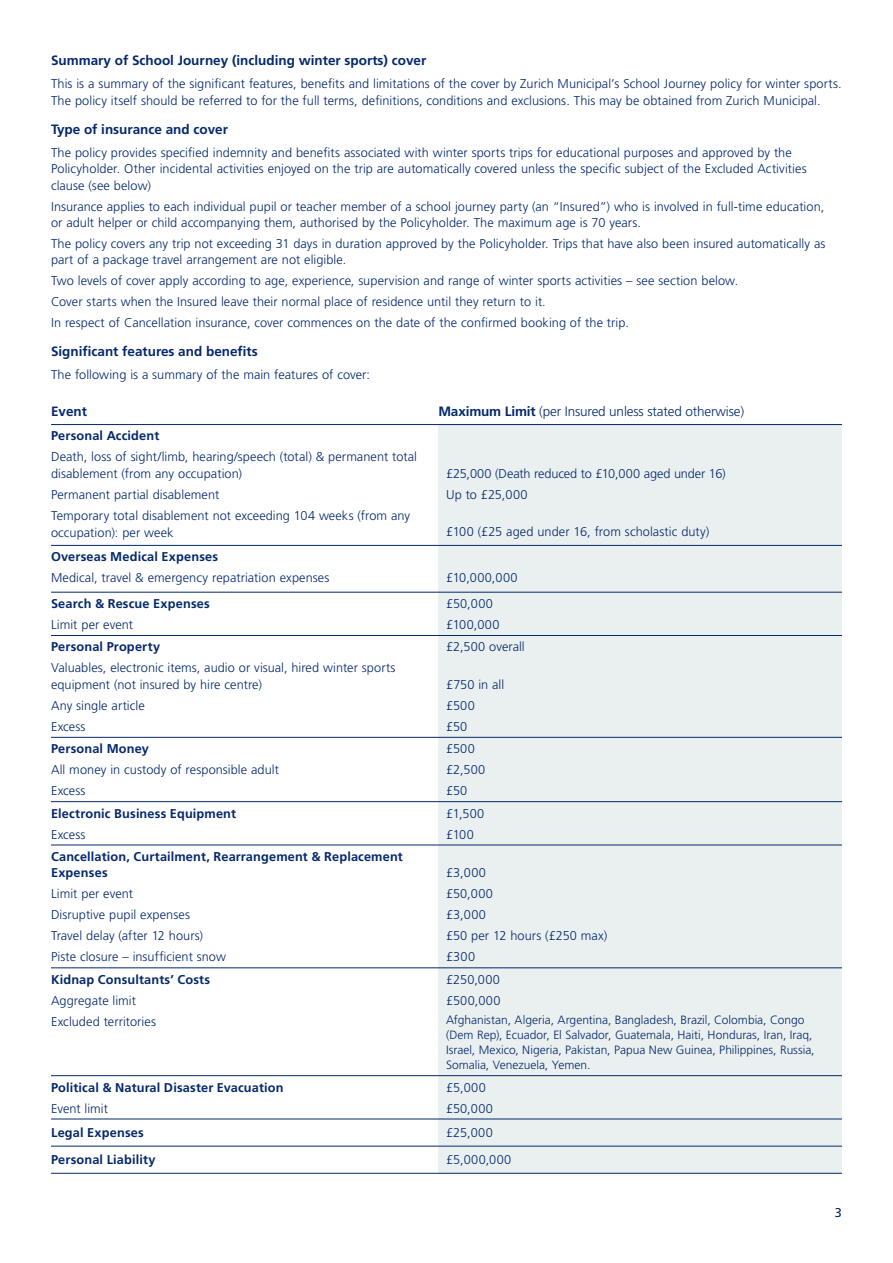
<style>
.page{position:relative;width:893px;height:1263px;background:#fff}
.page>*{position:absolute;margin:0;border:0;box-sizing:border-box;transform-origin:0 0}
.t1{font:700 13.5px "Frutiger LT Std";color:#04286b}
.t2{font:300 13.5px "Frutiger LT Std";letter-spacing:-.01em;color:#04286b}
.t3{font:300 12.75px/21px "Frutiger LT Std";letter-spacing:.005em;color:#04286b}
.t4{font:700 12.75px/16.5px "Frutiger LT Std";letter-spacing:.01em;color:#04286b}
.t5{font:300 12.75px/21px "Frutiger LT Std";letter-spacing:.03em;color:#04286b}
.t6{font:12.75px "Frutiger LT Std";color:#04286b}
.t7{font:300 12px/15px "Frutiger LT Std";color:#04286b}
.s1{font-weight:700}
</style>
<div class="page">
<div style="left:438px;top:425px;width:404px;height:748px;background:#eaf0f0"></div>
<hr style="left:51px;top:424px;width:387px;height:1px;background:#04286b">
<hr style="left:438px;top:424px;width:404px;height:1px;background:#04286b">
<hr style="left:51px;top:545px;width:387px;height:1px;background:#04286b">
<hr style="left:438px;top:545px;width:404px;height:1px;background:#04286b">
<hr style="left:51px;top:592px;width:387px;height:1px;background:#04286b">
<hr style="left:438px;top:592px;width:404px;height:1px;background:#04286b">
<hr style="left:51px;top:635px;width:387px;height:1px;background:#04286b">
<hr style="left:438px;top:635px;width:404px;height:1px;background:#04286b">
<hr style="left:51px;top:737px;width:387px;height:1px;background:#04286b">
<hr style="left:438px;top:737px;width:404px;height:1px;background:#04286b">
<hr style="left:51px;top:801px;width:387px;height:1px;background:#04286b">
<hr style="left:438px;top:801px;width:404px;height:1px;background:#04286b">
<hr style="left:51px;top:845px;width:387px;height:1px;background:#04286b">
<hr style="left:438px;top:845px;width:404px;height:1px;background:#04286b">
<hr style="left:51px;top:967px;width:387px;height:1px;background:#04286b">
<hr style="left:438px;top:967px;width:404px;height:1px;background:#04286b">
<hr style="left:51px;top:1075px;width:387px;height:1px;background:#04286b">
<hr style="left:438px;top:1075px;width:404px;height:1px;background:#04286b">
<hr style="left:51px;top:1118px;width:387px;height:1px;background:#04286b">
<hr style="left:438px;top:1118px;width:404px;height:1px;background:#04286b">
<hr style="left:51px;top:1146px;width:387px;height:1px;background:#04286b">
<hr style="left:438px;top:1146px;width:404px;height:1px;background:#04286b">
<hr style="left:51px;top:1173px;width:387px;height:1px;background:#04286b">
<hr style="left:438px;top:1173px;width:404px;height:1px;background:#04286b">
<p class="t1" style="left:51px;top:53px;width:377px">Summary of School Journey (including winter sports) cover</p>
<p class="t3" style="left:51px;top:76px;width:792px;line-height:16.5px">This is a summary of the significant features, benefits and limitations of the cover by Zurich Municipal’s School Journey policy for winter sports.<br>The policy itself should be referred to for the full terms, definitions, conditions and exclusions. This may be obtained from Zurich Municipal.</p>
<p class="t1" style="left:51px;top:121px;width:179px">Type of insurance and cover</p>
<p class="t3" style="left:51px;top:144px;width:757px;line-height:16.5px">The policy provides specified indemnity and benefits associated with winter sports trips for educational purposes and approved by the<br>Policyholder. Other incidental activities enjoyed on the trip are automatically covered unless the specific subject of the Excluded Activities clause (see below)</p>
<p class="t3" style="left:51px;top:198px;width:775px;line-height:16.5px">Insurance applies to each individual pupil or teacher member of a school journey party (an “Insured”) who is involved in full-time education, or adult helper or child accompanying them, authorised by the Policyholder. The maximum age is 70 years.</p>
<p class="t3" style="left:51px;top:235px;width:776px;line-height:16.5px">The policy covers any trip not exceeding 31 days in duration approved by the Policyholder. Trips that have also been insured automatically as part of a package travel arrangement are not eligible.</p>
<p class="t3" style="left:51px;top:270px;width:689px">Two levels of cover apply according to age, experience, supervision and range of winter sports activities – see section below.<br>Cover starts when the Insured leave their normal place of residence until they return to it.<br>In respect of Cancellation insurance, cover commences on the date of the confirmed booking of the trip.</p>
<p class="t1" style="left:51px;top:343px;width:208px">Significant features and benefits</p>
<p class="t3" style="left:51px;top:364px;width:321px">The following is a summary of the main features of cover:</p>
<p class="t1" style="left:51px;top:403px;width:38px">Event</p>
<p class="t2" style="left:438px;top:404px;width:307px"><span class="s1">Maximum Limit</span> (per Insured unless stated otherwise)</p>
<p class="t4" style="left:51px;top:428px;width:110px">Personal Accident</p>
<p class="t3" style="left:51px;top:449px;width:368px;line-height:16.5px">Death, loss of sight/limb, hearing/speech (total) &amp; permanent total disablement (from any occupation)</p>
<p class="t3" style="left:51px;top:484px;width:361px">Permanent partial disablement<br>Temporary total disablement not exceeding 104 weeks (from any</p>
<p class="t3" style="left:51px;top:522px;width:124px">occupation): per week</p>
<p class="t3" style="left:446px;top:463px;width:281px">£25,000 (Death reduced to £10,000 aged under 16)<br>Up to £25,000</p>
<p class="t3" style="left:446px;top:522px;width:265px">£100 (£25 aged under 16, from scholastic duty)</p>
<p class="t4" style="left:51px;top:549px;width:169px">Overseas Medical Expenses</p>
<p class="t3" style="left:51px;top:568px;width:280px">Medical, travel &amp; emergency repatriation expenses</p>
<p class="t3" style="left:446px;top:568px;width:73px">£10,000,000</p>
<p class="t4" style="left:51px;top:595px;width:160px">Search &amp; Rescue Expenses</p>
<p class="t3" style="left:51px;top:614px;width:84px">Limit per event</p>
<p class="t5" style="left:446px;top:593px;width:55px">£50,000 £100,000</p>
<p class="t4" style="left:51px;top:639px;width:111px">Personal Property</p>
<p class="t3" style="left:51px;top:660px;width:346px;line-height:16.5px">Valuables, electronic items, audio or visual, hired winter sports equipment (not insured by hire centre)</p>
<p class="t3" style="left:51px;top:695px;width:95px">Any single article<br>Excess</p>
<p class="t4" style="left:51px;top:741px;width:99px">Personal Money</p>
<p class="t3" style="left:51px;top:759px;width:229px">All money in custody of responsible adult<br>Excess</p>
<p class="t4" style="left:51px;top:805px;width:187px">Electronic Business Equipment</p>
<p class="t3" style="left:51px;top:824px;width:36px">Excess</p>
<p class="t4" style="left:51px;top:848px;width:353px">Cancellation, Curtailment, Rearrangement &amp; Replacement<br>Expenses</p>
<p class="t3" style="left:51px;top:884px;width:176px">Limit per event<br>Disruptive pupil expenses<br>Travel delay (after 12 hours)<br>Piste closure – insufficient snow</p>
<p class="t4" style="left:51px;top:971px;width:161px">Kidnap Consultants’ Costs</p>
<p class="t3" style="left:51px;top:990px;width:107px">Aggregate limit<br>Excluded territories</p>
<p class="t4" style="left:51px;top:1079px;width:234px">Political &amp; Natural Disaster Evacuation</p>
<p class="t3" style="left:51px;top:1098px;width:59px">Event limit</p>
<p class="t3" style="left:446px;top:637px;width:80px">£2,500 overall</p>
<p class="t3" style="left:446px;top:674px;width:60px">£750 in all £500<br>£50</p>
<p class="t3" style="left:446px;top:738px;width:41px">£500 £2,500 £50</p>
<p class="t3" style="left:446px;top:803px;width:40px">£1,500 £100</p>
<p class="t3" style="left:446px;top:863px;width:163px">£3,000<br>£50,000<br>£3,000<br>£50 per 12 hours (£250 max) £300</p>
<p class="t5" style="left:446px;top:969px;width:56px">£250,000 £500,000</p>
<p class="t7" style="left:446px;top:1013px;width:370px">Afghanistan, Algeria, Argentina, Bangladesh, Brazil, Colombia, Congo (Dem Rep), Ecuador, El Salvador, Guatemala, Haiti, Honduras, Iran, Iraq, Israel, Mexico, Nigeria, Pakistan, Papua New Guinea, Philippines, Russia, Somalia, Venezuela, Yemen.</p>
<p class="t3" style="left:446px;top:1077px;width:48px">£5,000 £50,000</p>
<p class="t4" style="left:51px;top:1125px;width:94px">Legal Expenses</p>
<p class="t3" style="left:446px;top:1122px;width:48px">£25,000</p>
<p class="t4" style="left:51px;top:1152px;width:106px">Personal Liability</p>
<p class="t3" style="left:446px;top:1150px;width:67px">£5,000,000</p>
<p class="t6" style="left:835px;top:1205px;width:9px">3</p>
</div>
